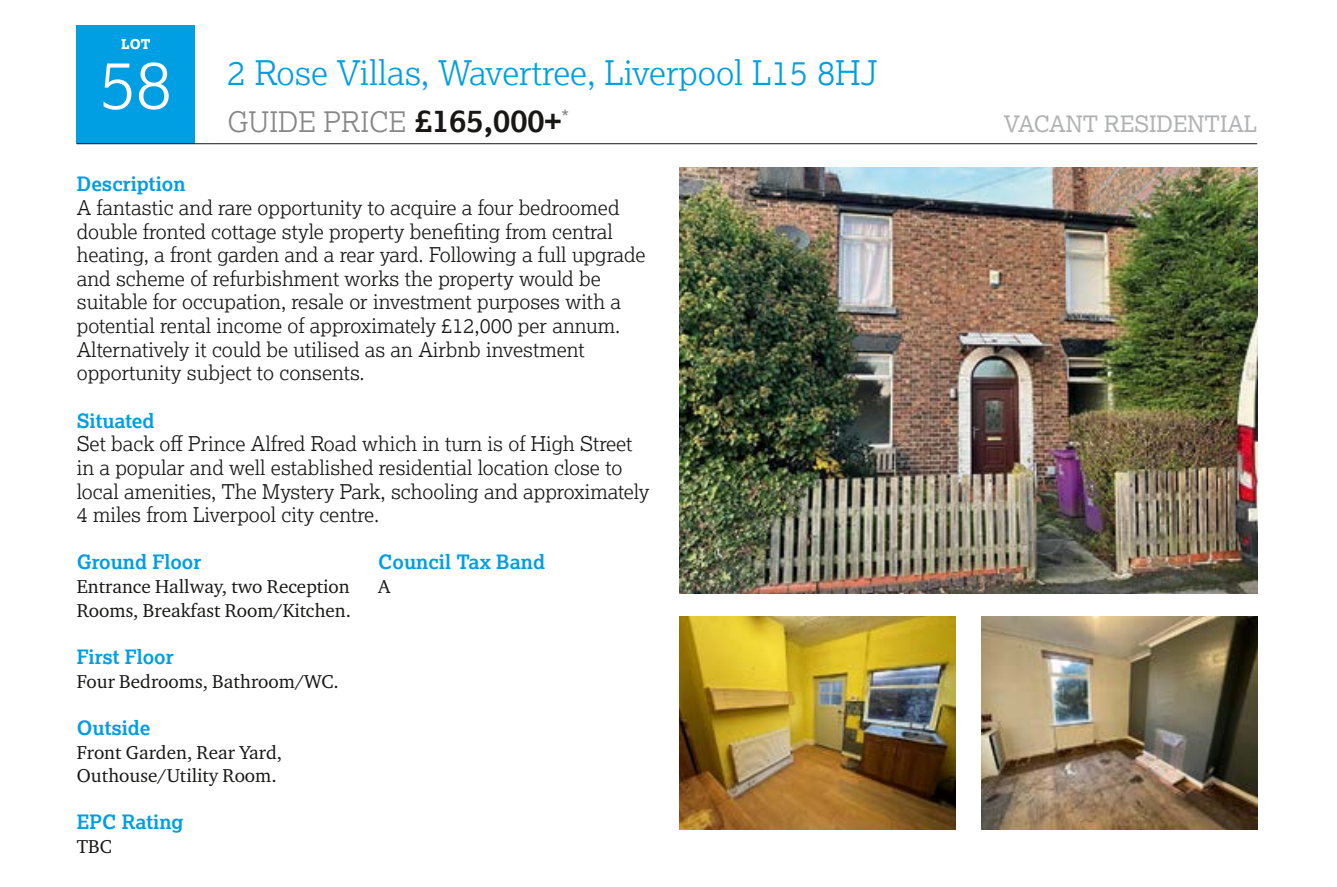
<style>
.page{position:relative;width:1337px;height:887px;background:#fff}
.page>*{position:absolute;margin:0;border:0;box-sizing:border-box;transform-origin:0 0}
.t1{font:300 67.5px "Lexia";color:#fff}
.t2{font:300 33.75px "Lexia";color:#009ee3}
.t3{font:300 28.12px "Lexia";color:#868786}
.t4{font:22.5px "Lexia";color:#b1b2b3}
.t5{font:300 20.25px/23.6px "Lexia";color:#181716}
.t6{font:20.25px "Lexia";color:#868786}
.t7{font:700 19.8px "Lexia";color:#009ee3}
.t8{font:19.12px/23.6px "Charter ITC Pro";color:#181716}
.t9{font:800 13.5px "Lexia";color:#fff}
.s1{font-weight:700;font-size:31.5px;color:#181716}
</style>
<div class="page">
<div style="left:77px;top:26px;width:118px;height:118px;background:#009ee3"></div>
<hr style="left:77px;top:143px;width:1180px;height:1px;background:#181716">
<img style="left:679px;top:616px;width:276px;height:213px">
<img style="left:981px;top:616px;width:276px;height:213px">
<img style="left:679px;top:168px;width:578px;height:425px">
<p class="t9" style="left:121px;top:36px;width:31px">LOT</p>
<h1 class="t1" style="left:100px;top:41px;width:74px">58</h1>
<h2 class="t2" style="left:227px;top:51px;width:651px">2 Rose Villas, Wavertree, Liverpool L15 8HJ</h2>
<h3 class="t3" style="left:227px;top:104px;width:335px">GUIDE PRICE <span class="s1">£165,000+</span></h3>
<p class="t4" style="left:1003px;top:110px;width:255px">VACANT RESIDENTIAL</p>
<p class="t6" style="left:561px;top:105px;width:9px">*</p>
<p class="t7" style="left:77px;top:172px;width:110px">Description</p>
<p class="t5" style="left:77px;top:195px;width:570px">A fantastic and rare opportunity to acquire a four bedroomed double fronted cottage style property benefiting from central heating, a front garden and a rear yard. Following a full upgrade and scheme of refurbishment works the property would be suitable for occupation, resale or investment purposes with a potential rental income of approximately £12,000 per annum.<br>Alternatively it could be utilised as an Airbnb investment opportunity subject to consents.</p>
<p class="t7" style="left:77px;top:408px;width:79px">Situated</p>
<p class="t5" style="left:77px;top:431px;width:574px">Set back off Prince Alfred Road which in turn is of High Street in a popular and well established residential location close to local amenities, The Mystery Park, schooling and approximately 4 miles from Liverpool city centre.</p>
<p class="t7" style="left:77px;top:550px;width:126px">Ground Floor</p>
<p class="t8" style="left:77px;top:574px;width:276px">Entrance Hallway, two Reception<br>Rooms, Breakfast Room/Kitchen.</p>
<p class="t7" style="left:77px;top:644px;width:98px">First Floor</p>
<p class="t8" style="left:77px;top:669px;width:263px">Four Bedrooms, Bathroom/WC.</p>
<p class="t7" style="left:77px;top:715px;width:75px">Outside</p>
<p class="t8" style="left:77px;top:740px;width:207px">Front Garden, Rear Yard,<br>Outhouse/Utility Room.</p>
<p class="t7" style="left:77px;top:809px;width:108px">EPC Rating</p>
<p class="t8" style="left:77px;top:834px;width:37px">TBC</p>
<p class="t7" style="left:378px;top:550px;width:168px">Council Tax Band</p>
<p class="t8" style="left:378px;top:574px;width:14px">A</p>
</div>
